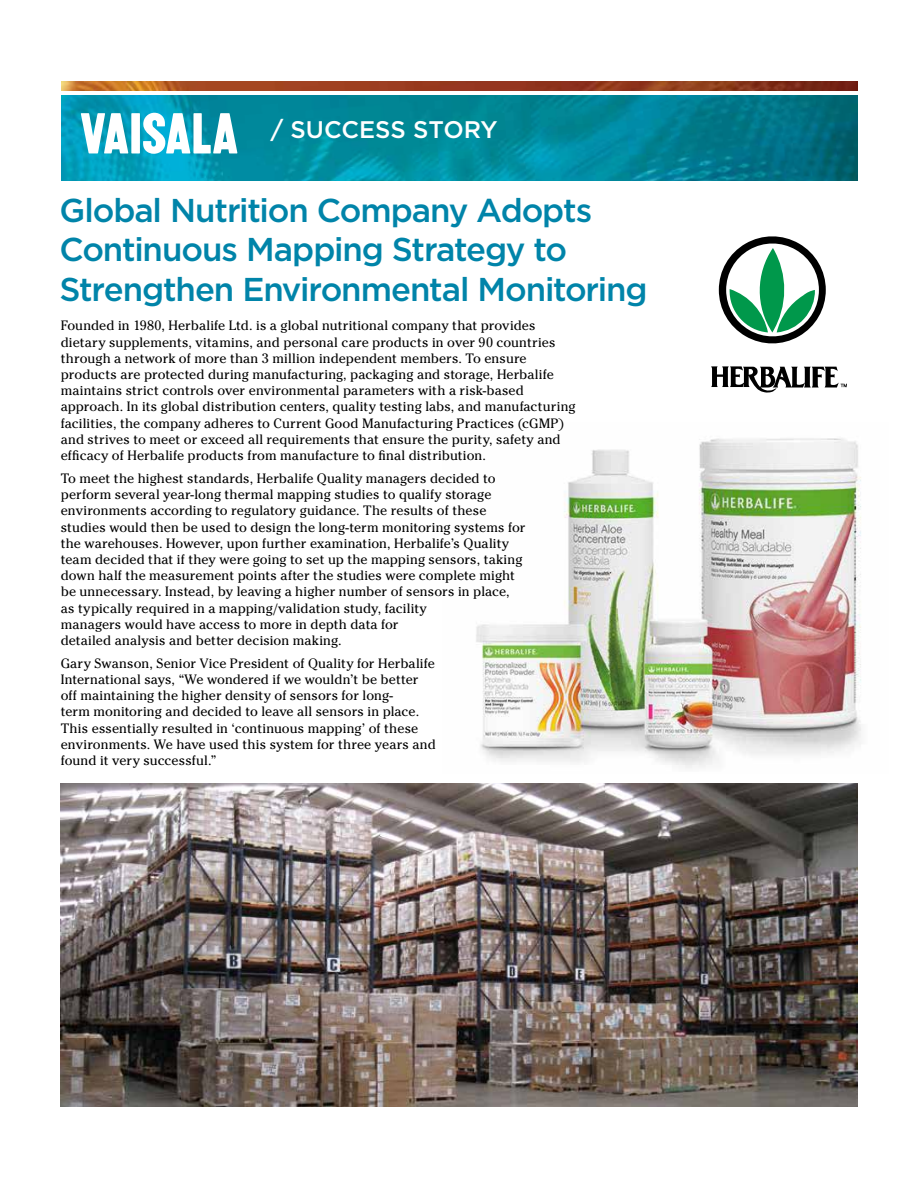
<style>
.page{position:relative;width:918px;height:1188px;background:#fff}
.page>*{position:absolute;margin:0;border:0;box-sizing:border-box;transform-origin:0 0}
.t1{font:500 33px/39.6px "Gotham";letter-spacing:-.035em;color:#0084a9}
.t2{font:500 24px "Gotham";color:#fff}
.t3{font:13.5px/16.2px "Cheltenham Std";letter-spacing:.005em;color:#000}
</style>
<div class="page">
<img style="left:61px;top:96px;width:796px;height:84px">
<img style="left:61px;top:81px;width:796px;height:10px">
<svg style="left:81px;top:113px;width:47px;height:40px"></svg>
<div style="left:131px;top:113px;width:9px;height:40px;background:#fff"></div>
<svg style="left:143px;top:113px;width:94px;height:41px"></svg>
<img style="left:476px;top:438px;width:385px;height:330px">
<img style="left:61px;top:783px;width:796px;height:324px">
<svg style="left:719px;top:236px;width:107px;height:108px"></svg>
<svg style="left:711px;top:366px;width:136px;height:27px"></svg>
<h2 class="t2" style="left:271px;top:114px;width:228px">/ SUCCESS STORY</h2>
<h1 class="t1" style="left:59px;top:190px;width:590px">Global Nutrition Company Adopts<br>Continuous Mapping Strategy to<br>Strengthen Environmental Monitoring</h1>
<p class="t3" style="left:61px;top:318px;width:516px">Founded in 1980, Herbalife Ltd. is a global nutritional company that provides dietary supplements, vitamins, and personal care products in over 90 countries through a network of more than 3 million independent members. To ensure products are protected during manufacturing, packaging and storage, Herbalife maintains strict controls over environmental parameters with a risk-based approach. In its global distribution centers, quality testing labs, and manufacturing facilities, the company adheres to Current Good Manufacturing Practices (cGMP) and strives to meet or exceed all requirements that ensure the purity, safety and efficacy of Herbalife products from manufacture to final distribution.</p>
<p class="t3" style="left:61px;top:470px;width:466px">To meet the highest standards, Herbalife Quality managers decided to perform several year-long thermal mapping studies to qualify storage environments according to regulatory guidance. The results of these studies would then be used to design the long-term monitoring systems for the warehouses. However, upon further examination, Herbalife’s Quality team decided that if they were going to set up the mapping sensors, taking down half the measurement points after the studies were complete might be unnecessary. Instead, by leaving a higher number of sensors in place, as typically required in a mapping/validation study, facility<br>managers would have access to more in depth data for<br>detailed analysis and better decision making.</p>
<p class="t3" style="left:61px;top:655px;width:377px">Gary Swanson, Senior Vice President of Quality for Herbalife International says, “We wondered if we wouldn’t be better off maintaining the higher density of sensors for long-<br>term monitoring and decided to leave all sensors in place.<br>This essentially resulted in ‘continuous mapping’ of these environments. We have used this system for three years and found it very successful.”</p>
</div>
